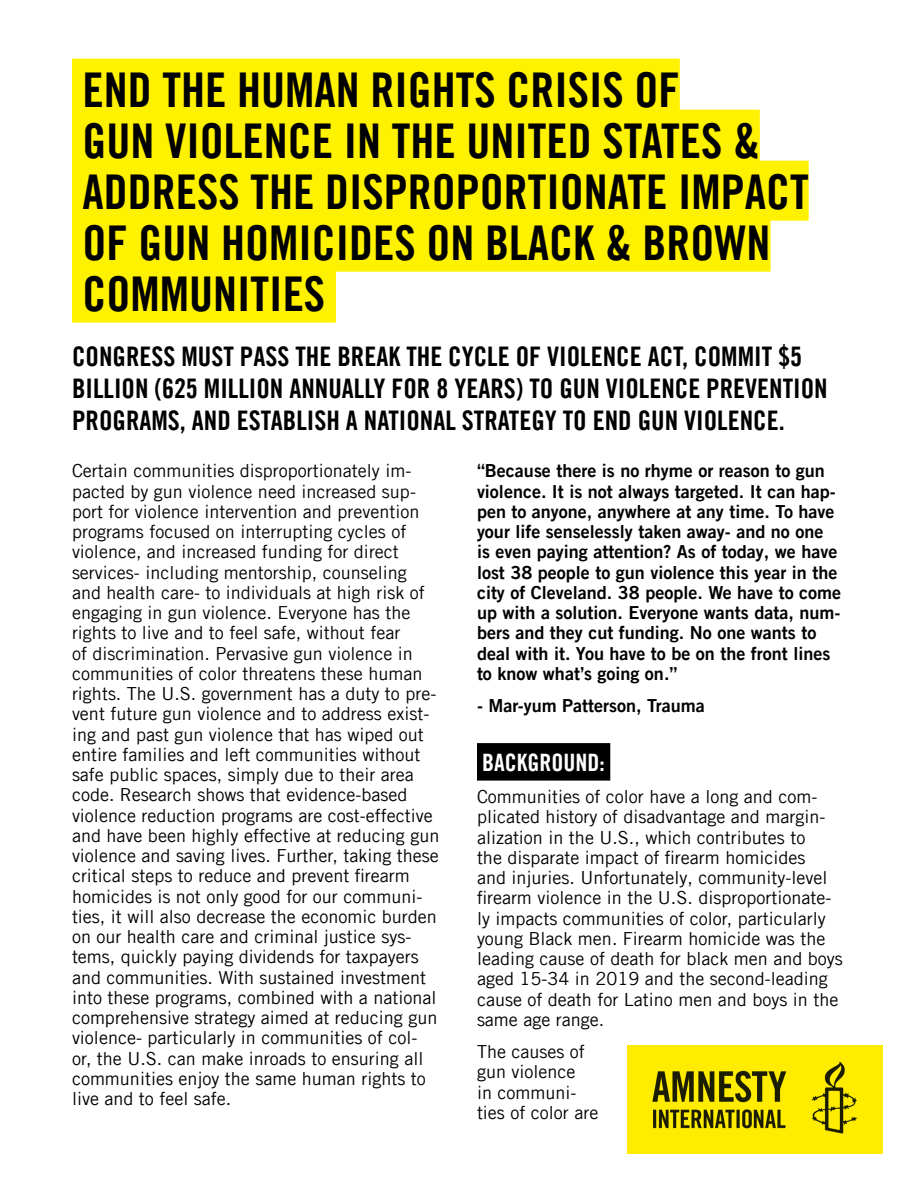
<style>
.page{position:relative;width:918px;height:1188px;background:#fff}
.page>*{position:absolute;margin:0;border:0;box-sizing:border-box;transform-origin:0 0}
.t1{font:48px/51px "Amnesty Trade Gothic Bd Cn 20";color:#000}
.t2{font:27px/32px "Amnesty Trade Gothic Bd Cn 20";color:#000}
.t3{font:24px "Amnesty Trade Gothic Bd Cn 20";color:#fff}
.t4{font:18px/20.2px "Amnesty Trade Gothic";color:#000}
.t5{font:18px/20.2px "Amnesty Trade Gothic Bd 2";color:#000}
</style>
<div class="page">
<img style="left:627px;top:1045px;width:255px;height:108px">
<div style="left:72px;top:59px;width:608px;height:60px;background:#fff200"></div>
<div style="left:72px;top:110px;width:688px;height:60px;background:#fff200"></div>
<div style="left:72px;top:161px;width:737px;height:60px;background:#fff200"></div>
<div style="left:72px;top:212px;width:699px;height:60px;background:#fff200"></div>
<div style="left:72px;top:263px;width:264px;height:60px;background:#fff200"></div>
<div style="left:477px;top:743px;width:133px;height:38px;background:#000"></div>
<h1 class="t1" style="left:83px;top:64px;width:728px">END THE HUMAN RIGHTS CRISIS OF<br>GUN VIOLENCE IN THE UNITED STATES &amp;<br>ADDRESS THE DISPROPORTIONATE IMPACT<br>OF GUN HOMICIDES ON BLACK &amp; BROWN<br>COMMUNITIES</h1>
<h2 class="t2" style="left:72px;top:340px;width:757px">CONGRESS MUST PASS THE BREAK THE CYCLE OF VIOLENCE ACT, COMMIT $5<br>BILLION (625 MILLION ANNUALLY FOR 8 YEARS) TO GUN VIOLENCE PREVENTION<br>PROGRAMS, AND ESTABLISH A NATIONAL STRATEGY TO END GUN VIOLENCE.</h2>
<p class="t4" style="left:72px;top:461px;width:369px">Certain communities disproportionately im&shy;pacted by gun violence need increased sup&shy;port for violence intervention and prevention programs focused on interrupting cycles of violence, and increased funding for direct services- including mentorship, counseling and health care- to individuals at high risk of engaging in gun violence. Everyone has the rights to live and to feel safe, without fear<br>of discrimination. Pervasive gun violence in communities of color threatens these human rights. The U.S. government has a duty to pre&shy;vent future gun violence and to address exist&shy;ing and past gun violence that has wiped out entire families and left communities without safe public spaces, simply due to their area code. Research shows that evidence-based violence reduction programs are cost-effective and have been highly effective at reducing gun violence and saving lives. Further, taking these critical steps to reduce and prevent firearm homicides is not only good for our communi&shy;ties, it will also decrease the economic burden on our health care and criminal justice sys&shy;tems, quickly paying dividends for taxpayers and communities. With sustained investment into these programs, combined with a national comprehensive strategy aimed at reducing gun violence- particularly in communities of col&shy;or, the U.S. can make inroads to ensuring all communities enjoy the same human rights to live and to feel safe.</p>
<p class="t5" style="left:477px;top:460px;width:366px">“Because there is no rhyme or reason to gun violence. It is not always targeted. It can hap&shy;pen to anyone, anywhere at any time. To have your life senselessly taken away- and no one<br>is even paying attention? As of today, we have lost 38 people to gun violence this year in the city of Cleveland. 38 people. We have to come up with a solution. Everyone wants data, num&shy;bers and they cut funding. No one wants to deal with it. You have to be on the front lines to know what’s going on.”</p>
<p class="t5" style="left:477px;top:695px;width:229px">- Mar-yum Patterson, Trauma</p>
<h3 class="t3" style="left:482px;top:748px;width:124px">BACKGROUND:</h3>
<p class="t4" style="left:477px;top:786px;width:367px">Communities of color have a long and com&shy;plicated history of disadvantage and margin&shy;alization in the U.S., which contributes to<br>the disparate impact of firearm homicides<br>and injuries. Unfortunately, community-level firearm violence in the U.S. disproportionate&shy;ly impacts communities of color, particularly young Black men. Firearm homicide was the leading cause of death for black men and boys aged 15-34 in 2019 and the second-leading cause of death for Latino men and boys in the same age range.</p>
<p class="t4" style="left:477px;top:1041px;width:123px">The causes of gun violence<br>in communi&shy;ties of color are</p>
</div>
